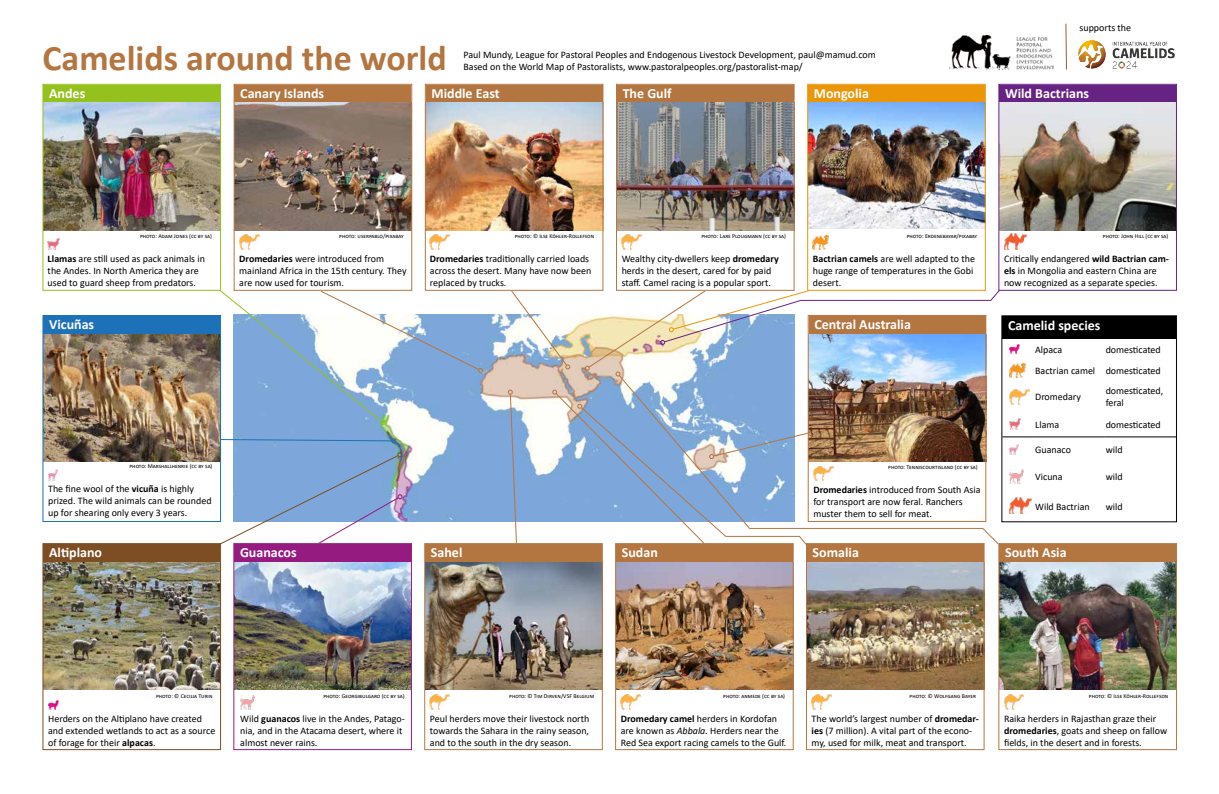
<style>
.page{position:relative;width:1219px;height:794px;background:#fff}
.page>*{position:absolute;margin:0;border:0;box-sizing:border-box;transform-origin:0 0}
.t1{font:700 36px "Calibri";color:#b47641}
.t2{font:700 14px "Calibri";color:#fff}
.t3{font:10px/12px "Calibri";color:#000}
.t4{font:6px "Calibri";color:#000}
.s1{font-weight:700}
.s2{font-style:italic}
</style>
<div class="page">
<img style="left:234px;top:314px;width:384px;height:207px">
<img style="left:950px;top:35px;width:103px;height:35px">
<img style="left:509px;top:291px;width:61px;height:78px">
<svg style="left:508px;top:389px;width:10px;height:154px"></svg>
<svg style="left:221px;top:452px;width:181px;height:93px"></svg>
<svg style="left:221px;top:438px;width:175px;height:5px"></svg>
<img style="left:44px;top:425px;width:175px;height:36px">
<div style="left:234px;top:544px;width:177px;height:22px;background:#951b81"></div>
<img style="left:235px;top:562px;width:175px;height:127px">
<div style="left:233px;top:543px;width:179px;height:207px;border:1px solid #951b81"></div>
<div style="left:43px;top:544px;width:177px;height:22px;background:#7d4e24"></div>
<img style="left:44px;top:562px;width:175px;height:127px">
<div style="left:42px;top:543px;width:179px;height:207px;border:1px solid #7d4e24"></div>
<div style="left:999px;top:544px;width:177px;height:22px;background:#b47641"></div>
<img style="left:1000px;top:562px;width:175px;height:127px">
<div style="left:998px;top:543px;width:179px;height:207px;border:1px solid #b47641"></div>
<div style="left:616px;top:544px;width:177px;height:22px;background:#b47641"></div>
<img style="left:617px;top:562px;width:175px;height:127px">
<div style="left:615px;top:543px;width:179px;height:207px;border:1px solid #b47641"></div>
<div style="left:999px;top:85px;width:177px;height:22px;background:#662383"></div>
<img style="left:1000px;top:103px;width:175px;height:127px">
<div style="left:998px;top:84px;width:179px;height:207px;border:1px solid #662383"></div>
<div style="left:808px;top:85px;width:177px;height:22px;background:#ea9608"></div>
<img style="left:809px;top:103px;width:175px;height:126px">
<div style="left:807px;top:84px;width:179px;height:207px;border:1px solid #ea9608"></div>
<div style="left:807px;top:544px;width:177px;height:22px;background:#b47641"></div>
<img style="left:808px;top:562px;width:175px;height:127px">
<div style="left:806px;top:543px;width:179px;height:207px;border:1px solid #b47641"></div>
<div style="left:617px;top:85px;width:177px;height:22px;background:#b47641"></div>
<img style="left:618px;top:103px;width:175px;height:127px">
<div style="left:616px;top:84px;width:179px;height:207px;border:1px solid #b47641"></div>
<div style="left:426px;top:85px;width:176px;height:22px;background:#b47641"></div>
<img style="left:483px;top:103px;width:118px;height:127px">
<div style="left:425px;top:84px;width:178px;height:207px;border:1px solid #b47641"></div>
<div style="left:425px;top:544px;width:177px;height:22px;background:#b47641"></div>
<img style="left:426px;top:562px;width:175px;height:127px">
<div style="left:424px;top:543px;width:179px;height:207px;border:1px solid #b47641"></div>
<div style="left:1002px;top:316px;width:174px;height:23px;background:#000"></div>
<hr style="left:1002px;top:436px;width:32px;height:1px;background:#000">
<hr style="left:1034px;top:436px;width:70px;height:1px;background:#000">
<hr style="left:1104px;top:436px;width:73px;height:1px;background:#000">
<svg style="left:1009px;top:344px;width:10px;height:10px"></svg>
<img style="left:1009px;top:363px;width:16px;height:14px">
<img style="left:1009px;top:389px;width:20px;height:15px">
<svg style="left:1009px;top:418px;width:12px;height:12px"></svg>
<svg style="left:1009px;top:444px;width:10px;height:11px"></svg>
<img style="left:1009px;top:469px;width:14px;height:14px">
<img style="left:1009px;top:498px;width:23px;height:16px">
<div style="left:1001px;top:315px;width:176px;height:207px;border:1px solid #000"></div>
<img style="left:618px;top:376px;width:382px;height:169px">
<svg style="left:585px;top:289px;width:416px;height:87px"></svg>
<svg style="left:552px;top:389px;width:259px;height:157px"></svg>
<img style="left:42px;top:83px;width:441px;height:342px">
<img style="left:239px;top:235px;width:20px;height:15px">
<img style="left:430px;top:235px;width:20px;height:15px">
<img style="left:622px;top:235px;width:19px;height:15px">
<img style="left:813px;top:235px;width:15px;height:15px">
<img style="left:1004px;top:234px;width:22px;height:16px">
<svg style="left:48px;top:469px;width:9px;height:11px"></svg>
<img style="left:813px;top:466px;width:20px;height:15px">
<svg style="left:48px;top:700px;width:10px;height:9px"></svg>
<img style="left:240px;top:695px;width:14px;height:14px">
<img style="left:430px;top:695px;width:20px;height:14px">
<img style="left:621px;top:695px;width:20px;height:14px">
<img style="left:812px;top:695px;width:19px;height:14px">
<img style="left:1004px;top:695px;width:20px;height:14px">
<img style="left:1078px;top:40px;width:97px;height:29px">
<svg style="left:1065px;top:23px;width:2px;height:47px"></svg>
<h1 class="t1" style="left:43px;top:32px;width:406px">Camelids around the world</h1>
<p class="t3" style="left:463px;top:48px;width:414px">Paul Mundy, League for Pastoral Peoples and Endogenous Livestock Development, paul@mamud.com<br>Based on the World Map of Pastoralists, www.pastoralpeoples.org/pastoralist-map/</p>
<p class="t3" style="left:1080px;top:22px;width:53px">supports the</p>
<h2 class="t2" style="left:49px;top:84px;width:38px">Andes</h2>
<h2 class="t2" style="left:240px;top:84px;width:85px">Canary Islands</h2>
<h2 class="t2" style="left:431px;top:84px;width:70px">Middle East</h2>
<h2 class="t2" style="left:623px;top:84px;width:50px">The Gulf</h2>
<h2 class="t2" style="left:814px;top:84px;width:57px">Mongolia</h2>
<h2 class="t2" style="left:1005px;top:84px;width:86px">Wild Bactrians</h2>
<p class="t4" style="left:140px;top:231px;width:73px">photo: Adam Jones (cc by sa)</p>
<p class="t3" style="left:48px;top:252px;width:159px"><span class="s1">Llamas</span> are still used as pack animals in the Andes. In North America they are used to guard sheep from predators.</p>
<h2 class="t2" style="left:49px;top:315px;width:47px">Vicuñas</h2>
<p class="t4" style="left:339px;top:231px;width:66px">photo: userpablo/pixabay</p>
<p class="t3" style="left:239px;top:252px;width:169px"><span class="s1">Dromedaries</span> were introduced from mainland Africa in the 15th century. They are now used for tourism.</p>
<p class="t4" style="left:515px;top:231px;width:81px">photo: © Ilse Köhler-Rollefson</p>
<p class="t3" style="left:430px;top:252px;width:163px"><span class="s1">Dromedaries</span> traditionally carried loads across the desert. Many have now been replaced by trucks.</p>
<p class="t4" style="left:129px;top:462px;width:84px">photo: Marshallhenrie (cc by sa)</p>
<p class="t3" style="left:48px;top:482px;width:165px">The fine wool of the <span class="s1">vicuña</span> is highly prized. The wild animals can be rounded up for shearing only every 3 years.</p>
<h2 class="t2" style="left:49px;top:543px;width:55px">Altiplano</h2>
<h2 class="t2" style="left:240px;top:543px;width:58px">Guanacos</h2>
<h2 class="t2" style="left:431px;top:543px;width:33px">Sahel</h2>
<p class="t4" style="left:701px;top:231px;width:86px">photo: Lars Plougmann (cc by sa)</p>
<p class="t3" style="left:622px;top:252px;width:159px">Wealthy city-dwellers keep <span class="s1">dromedary </span>herds in the desert, cared for by paid staff. Camel racing is a popular sport.</p>
<p class="t4" style="left:907px;top:231px;width:72px">photo: Erdenebayar/pixabay</p>
<p class="t3" style="left:813px;top:252px;width:164px"><span class="s1">Bactrian camels</span> are well adapted to the huge range of temperatures in the Gobi desert.</p>
<p class="t4" style="left:1103px;top:231px;width:67px">photo: John Hill (cc by sa)</p>
<p class="t3" style="left:1004px;top:252px;width:166px">Critically endangered <span class="s1">wild Bactrian cam&shy;els</span> in Mongolia and eastern China are now recognized as a separate species.</p>
<h2 class="t2" style="left:814px;top:315px;width:98px">Central Australia</h2>
<h2 class="t2" style="left:1008px;top:315px;width:94px">Camelid species</h2>
<p class="t3" style="left:1035px;top:343px;width:29px">Alpaca</p>
<p class="t3" style="left:1035px;top:339px;width:127px;line-height:21.2px;text-align:right">domesticated<br>Bactrian camel domesticated</p>
<p class="t3" style="left:1035px;top:391px;width:47px">Dromedary</p>
<p class="t3" style="left:1106px;top:385px;width:59px">domesticated, feral</p>
<p class="t3" style="left:1035px;top:418px;width:26px">Llama</p>
<p class="t3" style="left:1106px;top:418px;width:57px">domesticated</p>
<p class="t3" style="left:1035px;top:443px;width:37px">Guanaco</p>
<p class="t3" style="left:1106px;top:443px;width:18px">wild</p>
<p class="t3" style="left:1035px;top:470px;width:29px">Vicuna</p>
<p class="t3" style="left:1106px;top:470px;width:18px">wild</p>
<p class="t3" style="left:1035px;top:500px;width:56px">Wild Bactrian</p>
<p class="t3" style="left:1106px;top:500px;width:18px">wild</p>
<p class="t4" style="left:888px;top:463px;width:91px">photo: Tenniscourtisland (cc by sa)</p>
<p class="t3" style="left:813px;top:483px;width:169px"><span class="s1">Dromedaries</span> introduced from South Asia for transport are now feral. Ranchers muster them to sell for meat.</p>
<h2 class="t2" style="left:622px;top:543px;width:38px">Sudan</h2>
<h2 class="t2" style="left:1005px;top:543px;width:63px">South Asia</h2>
<h2 class="t2" style="left:813px;top:543px;width:48px">Somalia</h2>
<p class="t4" style="left:156px;top:691px;width:58px">photo: © Cecilia Turin</p>
<p class="t3" style="left:48px;top:712px;width:169px">Herders on the Altiplano have created and extended wetlands to act as a source of forage for their <span class="s1">alpacas</span>.</p>
<p class="t4" style="left:323px;top:691px;width:83px">photo: Georgibulgaro (cc by sa)</p>
<p class="t3" style="left:240px;top:712px;width:166px">Wild <span class="s1">guanacos</span> live in the Andes, Patago&shy;nia, and in the Atacama desert, where it almost never rains.</p>
<p class="t4" style="left:509px;top:691px;width:86px">photo: © Tim Dirven/VSF Belgium</p>
<p class="t3" style="left:430px;top:712px;width:161px;text-align:justify">Peul herders move their livestock north towards the Sahara in the rainy season, and to the south in the dry season.</p>
<p class="t4" style="left:723px;top:691px;width:63px">photo: anmede (cc by sa)</p>
<p class="t3" style="left:621px;top:712px;width:167px"><span class="s1">Dromedary camel</span> herders in Kordofan are known as <span class="s2">Abbala.</span> Herders near the<br>Red Sea export racing camels to the Gulf.</p>
<p class="t4" style="left:910px;top:691px;width:68px">photo: © Wolfgang Bayer</p>
<p class="t3" style="left:812px;top:712px;width:169px">The world’s largest number of <span class="s1">dromedar&shy;ies</span> (7 million). A vital part of the econo&shy;my, used for milk, meat and transport.</p>
<p class="t4" style="left:1089px;top:691px;width:81px">photo: © Ilse Köhler-Rollefson</p>
<p class="t3" style="left:1004px;top:712px;width:165px">Raika herders in Rajasthan graze their <span class="s1">dromedaries</span>, goats and sheep on fallow fields, in the desert and in forests.</p>
</div>
